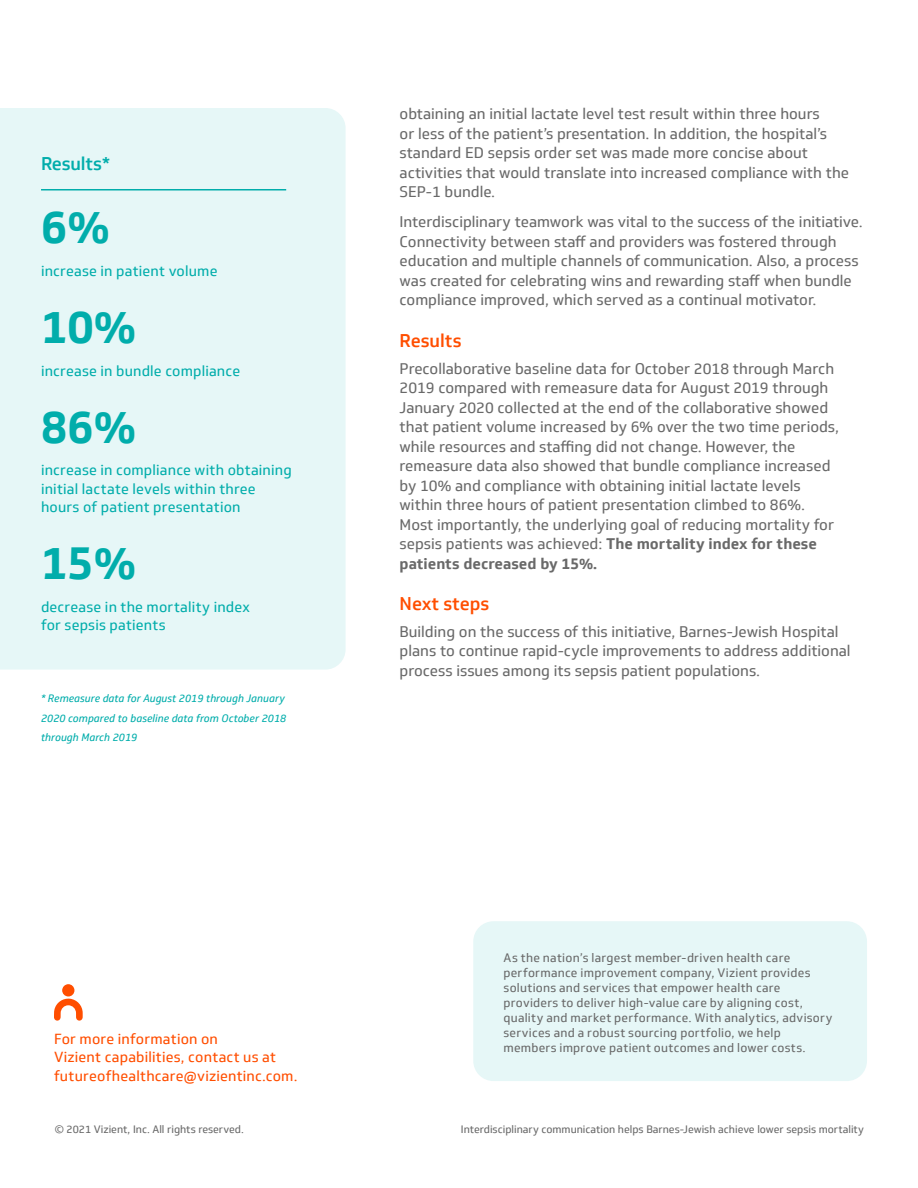
<style>
.page{position:relative;width:918px;height:1188px;background:#fff}
.page>*{position:absolute;margin:0;border:0;box-sizing:border-box;transform-origin:0 0}
.Callout{font:700 45px "Soleto";color:#01adab}
.Body_subhead{font:500 18px "Soleto";color:#ff4e00}
.Sidebar_hed{font:500 18px "Soleto";letter-spacing:-.01em;color:#01adab}
.t1{font:15px/19.5px "Soleto";color:#696969}
.Sidebar_body{font:14.25px/18.6px "Soleto";letter-spacing:.015em;color:#01adab}
.CTA{font:14.25px/18.5px "Soleto";letter-spacing:.015em;color:#ff4e00}
.Sidebar_body_small{font:12px/15px "Soleto";letter-spacing:.02em;color:#696969}
.t2{font:10.5px "Soleto";color:#696969}
.Sources{font:italic 10.5px/19.5px "Soleto";color:#01adab}
.s1{font-weight:700}
</style>
<div class="page">
<div style="left:0;top:108px;width:346px;height:562px;background:#e6f7f7"></div>
<div style="left:473px;top:921px;width:394px;height:160px;background:#e6f7f7;border-radius:20px"></div>
<svg style="left:54px;top:998px;width:29px;height:23px"></svg>
<div style="left:62px;top:984px;width:12px;height:12px;background:#ff4e00;border-radius:50%"></div>
<hr style="left:41px;top:189px;width:245px;height:2px;background:#01adab">
<p class="Sidebar_hed" style="left:41px;top:152px;width:71px">Results*</p>
<p class="Callout" style="left:41px;top:199px;width:70px">6%</p>
<p class="Sidebar_body" style="left:41px;top:262px;width:178px">increase in patient volume</p>
<p class="Callout" style="left:41px;top:299px;width:97px">10%</p>
<p class="Sidebar_body" style="left:41px;top:362px;width:201px">increase in bundle compliance</p>
<p class="Callout" style="left:41px;top:398px;width:97px">86%</p>
<p class="Sidebar_body" style="left:41px;top:461px;width:252px">increase in compliance with obtaining initial lactate levels within three hours of patient presentation</p>
<p class="Callout" style="left:41px;top:535px;width:97px">15%</p>
<p class="Sidebar_body" style="left:41px;top:598px;width:210px">decrease in the mortality index for sepsis patients</p>
<p class="Sources" style="left:41px;top:689px;width:247px">* Remeasure data for August 2019 through January<br>2020 compared to baseline data from October 2018 through March 2019</p>
<p class="CTA" style="left:54px;top:1029px;width:245px">For more information on<br>Vizient capabilities, contact us at futureofhealthcare@vizientinc.com.</p>
<p class="t1" style="left:400px;top:104px;width:451px">obtaining an initial lactate level test result within three hours<br>or less of the patient’s presentation. In addition, the hospital’s standard ED sepsis order set was made more concise about activities that would translate into increased compliance with the SEP-1 bundle.</p>
<p class="t1" style="left:400px;top:213px;width:465px">Interdisciplinary teamwork was vital to the success of the initiative.<br>Connectivity between staff and providers was fostered through education and multiple channels of communication. Also, a process was created for celebrating wins and rewarding staff when bundle compliance improved, which served as a continual motivator.</p>
<p class="Body_subhead" style="left:400px;top:330px;width:64px">Results</p>
<p class="t1" style="left:400px;top:359px;width:441px">Precollaborative baseline data for October 2018 through March 2019 compared with remeasure data for August 2019 through January 2020 collected at the end of the collaborative showed that patient volume increased by 6% over the two time periods, while resources and staffing did not change. However, the remeasure data also showed that bundle compliance increased by 10% and compliance with obtaining initial lactate levels within three hours of patient presentation climbed to 86%.<br>Most importantly, the underlying goal of reducing mortality for sepsis patients was achieved: <span class="s1">The mortality index for these patients decreased by 15%.</span></p>
<p class="Body_subhead" style="left:400px;top:593px;width:91px">Next steps</p>
<p class="t1" style="left:400px;top:622px;width:453px">Building on the success of this initiative, Barnes-Jewish Hospital plans to continue rapid-cycle improvements to address additional process issues among its sepsis patient populations.</p>
<p class="Sidebar_body_small" style="left:504px;top:950px;width:330px">As the nation’s largest member-driven health care performance improvement company, Vizient provides solutions and services that empower health care providers to deliver high-value care by aligning cost, quality and market performance. With analytics, advisory services and a robust sourcing portfolio, we help members improve patient outcomes and lower costs.</p>
<p class="t2" style="left:55px;top:1123px;width:191px">© 2021 Vizient, Inc. All rights reserved.</p>
<p class="t2" style="left:461px;top:1123px;width:405px">Interdisciplinary communication helps Barnes-Jewish achieve lower sepsis mortality</p>
</div>
